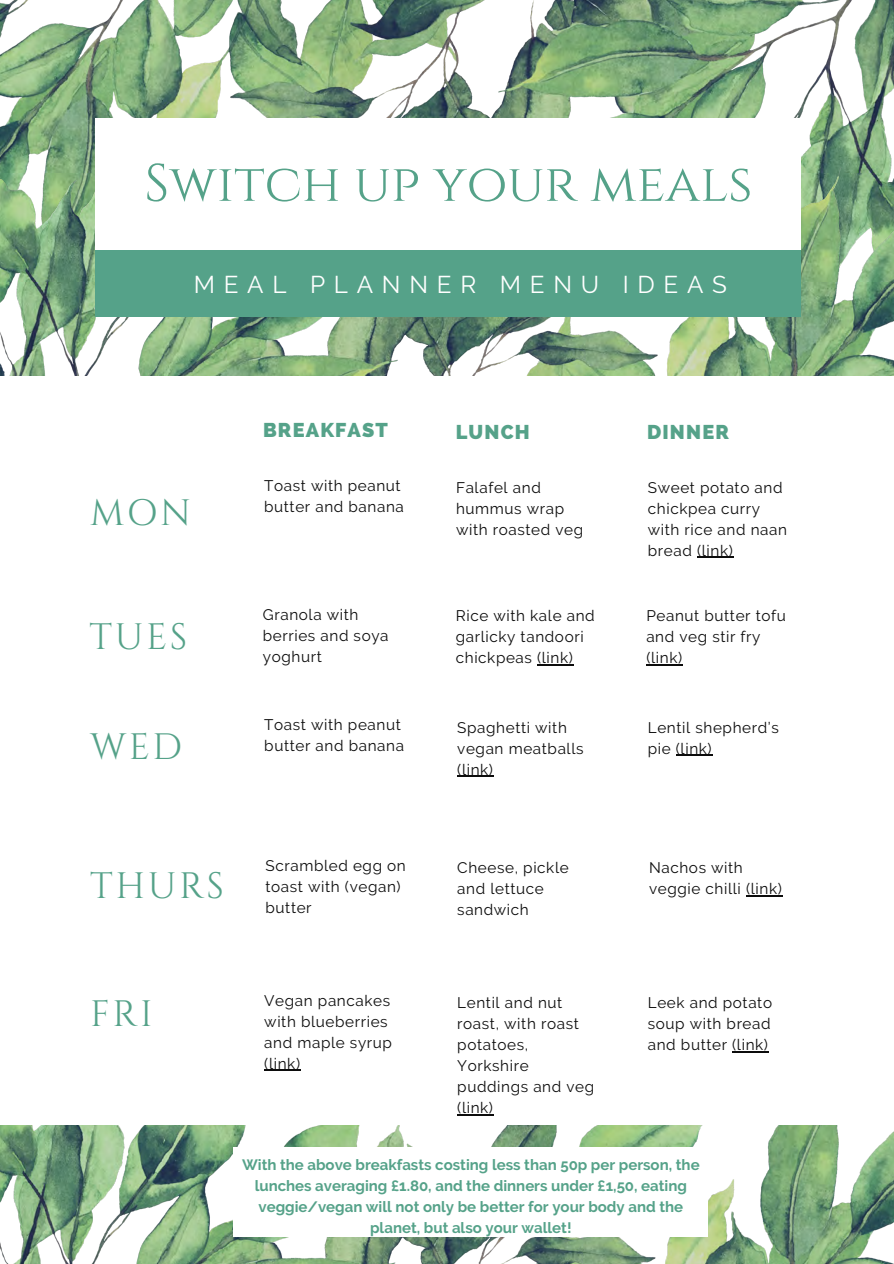
<style>
.page{position:relative;width:894px;height:1264px;background:#fff}
.page>*{position:absolute;margin:0;border:0;box-sizing:border-box;transform-origin:0 0}
.t1{font:52.5px "Cinzel";color:#55a289}
.t2{font:36.75px "Cinzel";letter-spacing:.07em;color:#55a289}
.t3{font:24.3px "Raleway";letter-spacing:.36em;color:#fff}
.t4{font:800 19.8px "Raleway";letter-spacing:.06em;color:#55a289}
.t5{font:15.3px/21px "Raleway";letter-spacing:.04em;color:#0c0c0c}
.t6{font:700 15px/20.9px "Raleway";color:#55a289;text-align:center}
</style>
<div class="page">
<img style="left:0;top:0;width:893px;height:127px">
<img style="left:0;top:127px;width:893px;height:249px">
<img style="left:0;top:1125px;width:893px;height:138px">
<div style="left:95px;top:118px;width:705px;height:133px;background:#fff"></div>
<div style="left:95px;top:251px;width:705px;height:65px;background:#55a289"></div>
<hr style="left:696px;top:556px;width:37px;height:2px;background:#0c0c0c">
<hr style="left:537px;top:664px;width:36px;height:1px;background:#0c0c0c">
<hr style="left:646px;top:664px;width:36px;height:1px;background:#0c0c0c">
<hr style="left:457px;top:775px;width:36px;height:1px;background:#0c0c0c">
<hr style="left:675px;top:754px;width:37px;height:1px;background:#0c0c0c">
<hr style="left:745px;top:895px;width:37px;height:1px;background:#0c0c0c">
<hr style="left:264px;top:1069px;width:36px;height:1px;background:#0c0c0c">
<hr style="left:457px;top:1114px;width:36px;height:1px;background:#0c0c0c">
<hr style="left:732px;top:1051px;width:36px;height:1px;background:#0c0c0c">
<div style="left:233px;top:1147px;width:474px;height:89px;background:#fff"></div>
<h1 class="t1" style="left:144px;top:150px;width:609px">Switch up your meals</h1>
<h3 class="t3" style="left:194px;top:270px;width:534px">MEAL PLANNER MENU IDEAS</h3>
<p class="t4" style="left:263px;top:419px;width:126px">BREAKFAST</p>
<p class="t5" style="left:264px;top:475px;width:138px">Toast with peanut</p>
<h2 class="t2" style="left:90px;top:489px;width:102px">MON</h2>
<p class="t5" style="left:264px;top:496px;width:141px">butter and banana</p>
<p class="t4" style="left:455px;top:420px;width:76px">LUNCH</p>
<p class="t5" style="left:456px;top:476px;width:129px">Falafel and hummus wrap with roasted veg</p>
<p class="t4" style="left:646px;top:420px;width:83px">DINNER</p>
<p class="t5" style="left:647px;top:476px;width:141px">Sweet potato and chickpea curry with rice and naan bread (link)</p>
<h2 class="t2" style="left:89px;top:613px;width:99px">TUES</h2>
<h2 class="t2" style="left:90px;top:723px;width:93px">WED</h2>
<p class="t5" style="left:263px;top:604px;width:127px">Granola with berries and soya yoghurt</p>
<p class="t5" style="left:455px;top:605px;width:140px">Rice with kale and garlicky tandoori chickpeas (link)</p>
<p class="t5" style="left:646px;top:605px;width:141px">Peanut butter tofu and veg stir fry (link)</p>
<p class="t5" style="left:264px;top:714px;width:141px">Toast with peanut butter and banana</p>
<p class="t5" style="left:457px;top:716px;width:128px">Spaghetti with vegan meatballs (link)</p>
<p class="t5" style="left:647px;top:716px;width:132px">Lentil shepherd’s pie (link)</p>
<h2 class="t2" style="left:90px;top:862px;width:135px">THURS</h2>
<p class="t5" style="left:265px;top:855px;width:142px">Scrambled egg on toast with (vegan) butter</p>
<p class="t5" style="left:457px;top:857px;width:113px">Cheese, pickle and lettuce sandwich</p>
<p class="t5" style="left:649px;top:857px;width:134px">Nachos with veggie chilli (link)</p>
<h2 class="t2" style="left:90px;top:990px;width:64px">FRI</h2>
<p class="t5" style="left:264px;top:989px;width:129px">Vegan pancakes with blueberries and maple syrup (link)</p>
<p class="t5" style="left:457px;top:992px;width:138px">Lentil and nut roast, with roast potatoes,<br>Yorkshire puddings and veg (link)</p>
<p class="t5" style="left:647px;top:992px;width:126px;text-align:justify">Leek and potato soup with bread and butter (link)</p>
<p class="t6" style="left:242px;top:1154px;width:459px">With the above breakfasts costing less than 50p per person, the lunches averaging £1.80, and the dinners under £1,50, eating veggie/vegan will not only be better for your body and the planet, but also your wallet!</p>
</div>
